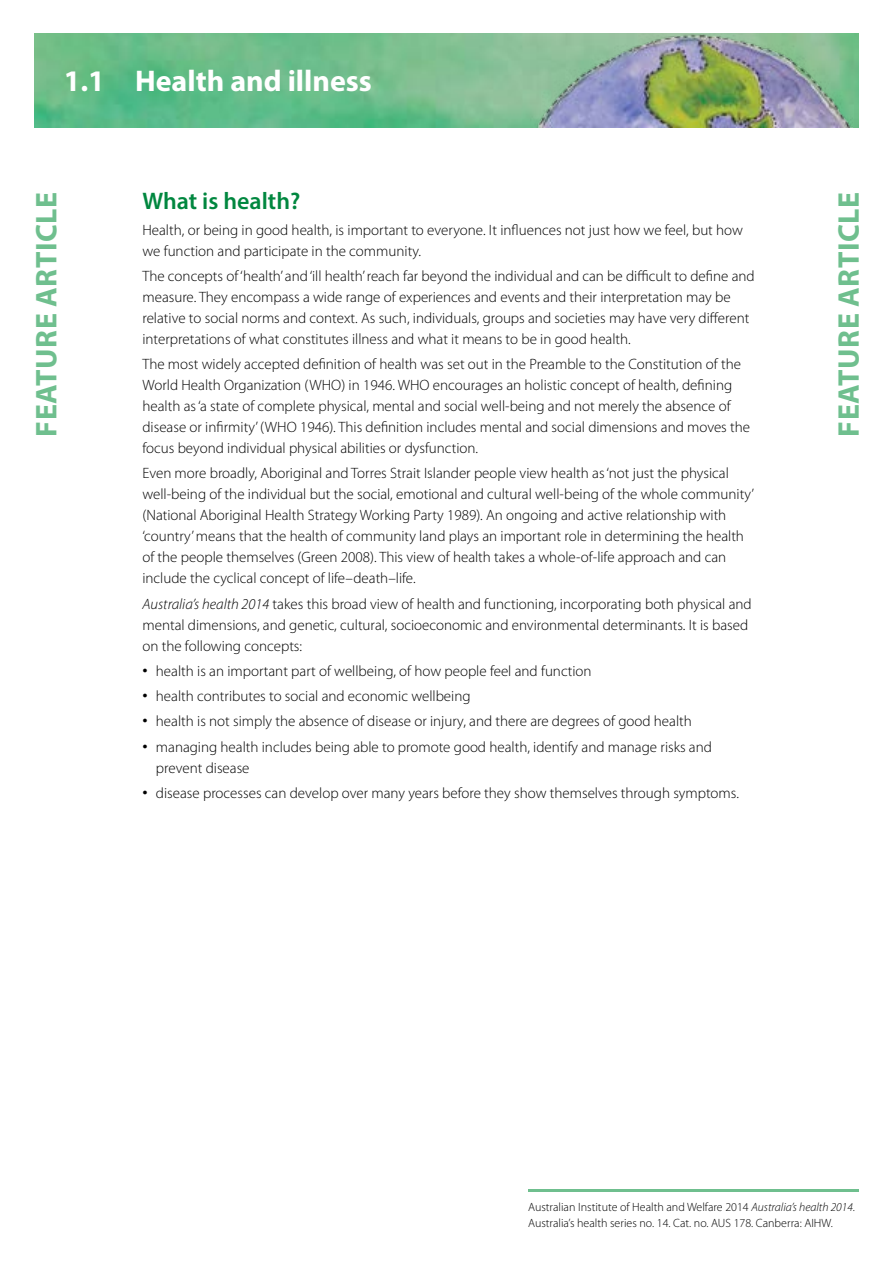
<style>
.page{position:relative;width:893px;height:1263px;background:#fff}
.page>*{position:absolute;margin:0;border:0;box-sizing:border-box;transform-origin:0 0}
.t1{font:700 30px "Myriad Pro";letter-spacing:.02em;color:#6fbf8e}
.SNAPSHOT_HEADING{font:700 30px "Myriad Pro";color:#fff}
.BODY_-_Heading_2{font:600 24px "Myriad Pro";color:#00873f}
.BODY_-_Text{font:300 15px/21px "Myriad Pro";color:#000}
.BODY_-_Bullet_Text{font:300 15px/21px "Myriad Pro";color:#000}
.t2{font:300 12px/16.5px "Myriad Pro";color:#000}
.s1{font-style:italic}
.s2{font-size:21px}
</style>
<div class="page">
<hr style="left:528px;top:1189px;width:331px;height:2px;background:#6fbf8e">
<img style="left:34px;top:34px;width:825px;height:93px">
<img style="left:530px;top:34px;width:322px;height:93px">
<h1 class="SNAPSHOT_HEADING" style="left:64px;top:61px;width:310px">1.1 Health and illness</h1>
<h2 class="BODY_-_Heading_2" style="left:142px;top:186px;width:159px">What is health?</h2>
<p class="BODY_-_Text" style="left:142px;top:219px;width:602px">Health, or being in good health, is important to everyone. It influences not just how we feel, but how we function and participate in the community.</p>
<p class="BODY_-_Text" style="left:142px;top:265px;width:614px">The concepts of ‘health’ and ‘ill health’ reach far beyond the individual and can be difficult to define and measure. They encompass a wide range of experiences and events and their interpretation may be relative to social norms and context. As such, individuals, groups and societies may have very different interpretations of what constitutes illness and what it means to be in good health.</p>
<p class="BODY_-_Text" style="left:142px;top:353px;width:609px">The most widely accepted definition of health was set out in the Preamble to the Constitution of the World Health Organization (WHO) in 1946. WHO encourages an holistic concept of health, defining health as ‘a state of complete physical, mental and social well-being and not merely the absence of disease or infirmity’ (WHO 1946). This definition includes mental and social dimensions and moves the focus beyond individual physical abilities or dysfunction.</p>
<p class="BODY_-_Text" style="left:142px;top:463px;width:613px">Even more broadly, Aboriginal and Torres Strait Islander people view health as ‘not just the physical well-being of the individual but the social, emotional and cultural well-being of the whole community’ (National Aboriginal Health Strategy Working Party 1989). An ongoing and active relationship with ‘country’ means that the health of community land plays an important role in determining the health of the people themselves (Green 2008). This view of health takes a whole-of-life approach and can include the cyclical concept of life–death–life.</p>
<p class="BODY_-_Text" style="left:142px;top:593px;width:611px"><span class="s1">Australia’s health 2014</span> takes this broad view of health and functioning, incorporating both physical and mental dimensions, and genetic, cultural, socioeconomic and environmental determinants. It is based on the following concepts:</p>
<p class="BODY_-_Bullet_Text" style="left:142px;top:660px;width:451px"><span class="s2">•</span> health is an important part of wellbeing, of how people feel and function</p>
<p class="BODY_-_Bullet_Text" style="left:142px;top:685px;width:330px"><span class="s2">•</span> health contributes to social and economic wellbeing</p>
<p class="BODY_-_Bullet_Text" style="left:142px;top:711px;width:551px"><span class="s2">•</span> health is not simply the absence of disease or injury, and there are degrees of good health</p>
<p class="BODY_-_Bullet_Text" style="left:156px;top:736px;width:557px;text-indent:-14px"><span class="s2">•</span> managing health includes being able to promote good health, identify and manage risks and prevent disease</p>
<p class="BODY_-_Bullet_Text" style="left:142px;top:782px;width:598px"><span class="s2">•</span> disease processes can develop over many years before they show themselves through symptoms.</p>
<h1 class="t1" style="left:27px;top:437px;width:246px;rotate:-90deg">FEATURE ARTICLE</h1>
<h1 class="t1" style="left:829px;top:437px;width:246px;rotate:-90deg">FEATURE ARTICLE</h1>
<p class="t2" style="left:528px;top:1198px;width:328px">Australian Institute of Health and Welfare 2014 <span class="s1">Australia’s health 2014</span>.<br>Australia’s health series no. 14. Cat. no. AUS 178. Canberra: AIHW.</p>
</div>
